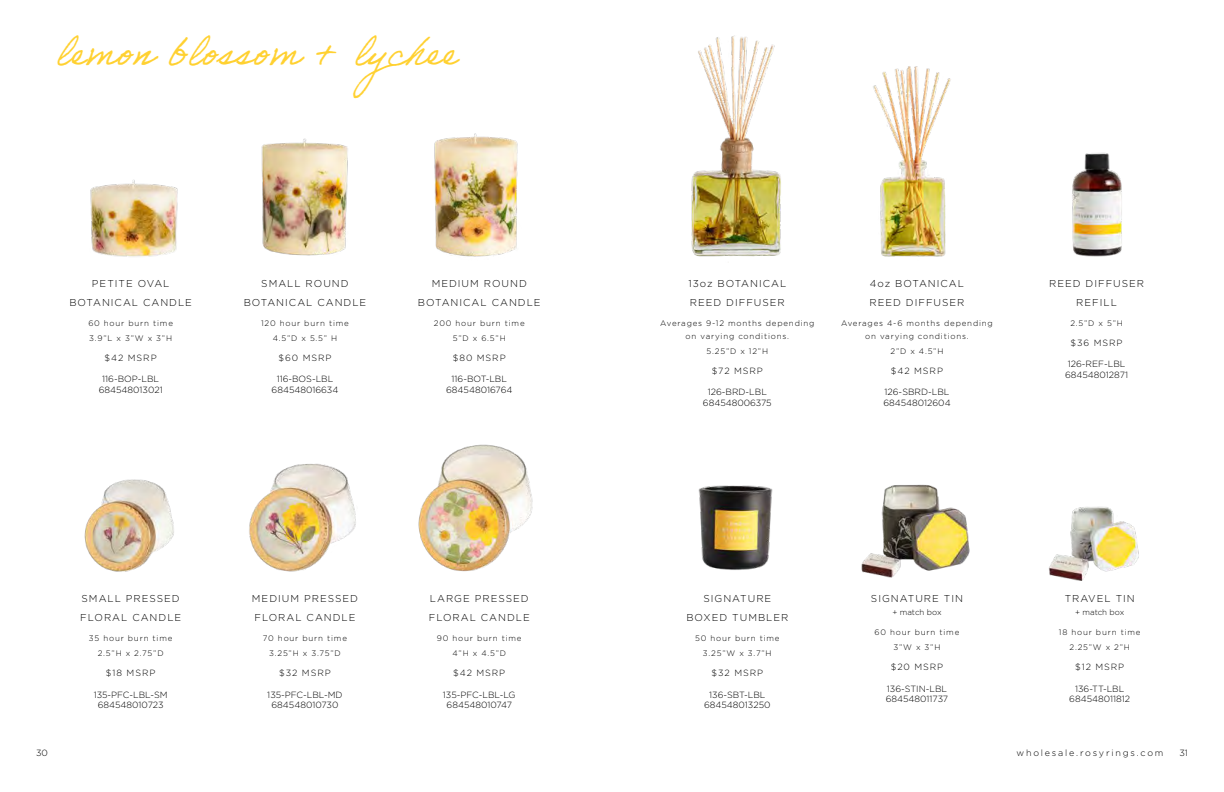
<style>
.page{position:relative;width:1224px;height:792px;background:#fff}
.page>*{position:absolute;margin:0;border:0;box-sizing:border-box;transform-origin:0 0}
.t1{font:39px "Adobe Handwriting Ernie";color:#ffd131}
.t2{font:300 10px/19px "Gotham";letter-spacing:.1em;color:#000;text-align:center}
.t3{font:300 9px/10.8px "Gotham";color:#000;text-align:center}
.t4{font:300 9px "Gotham";letter-spacing:.2em;color:#000}
.t5{font:300 8px/15px "Gotham";letter-spacing:.1em;color:#000;text-align:center}
.t6{font:300 8px "Gotham";color:#000}
.t7{font:300 8px "Gotham";letter-spacing:-.005em;color:#000}
</style>
<div class="page">
<img style="left:90px;top:179px;width:88px;height:78px">
<img style="left:261px;top:138px;width:87px;height:118px">
<img style="left:434px;top:133px;width:84px;height:124px">
<img style="left:84px;top:479px;width:90px;height:93px">
<img style="left:249px;top:463px;width:107px;height:109px">
<img style="left:418px;top:444px;width:115px;height:128px">
<img style="left:698px;top:485px;width:75px;height:85px">
<img style="left:861px;top:484px;width:109px;height:94px">
<img style="left:1048px;top:506px;width:91px;height:75px">
<img style="left:691px;top:35px;width:90px;height:222px">
<img style="left:873px;top:66px;width:78px;height:191px">
<img style="left:1072px;top:152px;width:50px;height:105px">
<h1 class="t1" style="left:56px;top:29px;width:403px">lemon blossom + lychee</h1>
<p class="t2" style="left:69px;top:273px;width:124px">PETITE OVAL<br>BOTANICAL CANDLE</p>
<p class="t5" style="left:88px;top:315px;width:86px;text-align:left">60 hour burn time<br>3.9”L x 3”W x 3”H</p>
<p class="t3" style="left:105px;top:352px;width:54px">$42 MSRP</p>
<p class="t3" style="left:99px;top:373px;width:65px">116-BOP-LBL<br>684548013021</p>
<p class="t2" style="left:244px;top:273px;width:124px">SMALL ROUND<br>BOTANICAL CANDLE</p>
<p class="t5" style="left:261px;top:315px;width:89px">120 hour burn time<br>4.5”D x 5.5” H</p>
<p class="t3" style="left:279px;top:352px;width:54px">$60 MSRP</p>
<p class="t3" style="left:272px;top:373px;width:68px">116-BOS-LBL<br>684548016634</p>
<p class="t2" style="left:418px;top:273px;width:124px">MEDIUM ROUND<br>BOTANICAL CANDLE</p>
<p class="t5" style="left:434px;top:315px;width:92px">200 hour burn time<br>5”D x 6.5”H</p>
<p class="t3" style="left:453px;top:352px;width:54px">$80 MSRP</p>
<p class="t3" style="left:446px;top:373px;width:68px">116-BOT-LBL<br>684548016764</p>
<p class="t2" style="left:80px;top:589px;width:103px;text-align:left">SMALL PRESSED<br>FLORAL CANDLE</p>
<p class="t5" style="left:89px;top:630px;width:85px">35 hour burn time<br>2.5”H x 2.75”D</p>
<p class="t3" style="left:106px;top:667px;width:51px">$18 MSRP</p>
<p class="t3" style="left:94px;top:689px;width:76px">135-PFC-LBL-SM<br>684548010723</p>
<p class="t2" style="left:252px;top:589px;width:108px;text-align:left">MEDIUM PRESSED<br>FLORAL CANDLE</p>
<p class="t5" style="left:263px;top:630px;width:86px">70 hour burn time<br>3.25”H x 3.75”D</p>
<p class="t3" style="left:279px;top:667px;width:53px">$32 MSRP</p>
<p class="t3" style="left:267px;top:689px;width:77px">135-PFC-LBL-MD<br>684548010730</p>
<p class="t2" style="left:429px;top:589px;width:103px;text-align:left">LARGE PRESSED<br>FLORAL CANDLE</p>
<p class="t5" style="left:437px;top:630px;width:86px">90 hour burn time<br>4”H x 4.5”D</p>
<p class="t3" style="left:453px;top:667px;width:54px">$42 MSRP</p>
<p class="t3" style="left:443px;top:689px;width:74px">135-PFC-LBL-LG<br>684548010747</p>
<p class="t2" style="left:688px;top:273px;width:99px;text-align:left">13oz BOTANICAL<br>REED DIFFUSER</p>
<p class="t5" style="left:660px;top:316px;width:156px;line-height:13px">Averages 9-12 months depending on varying conditions.</p>
<p class="t5" style="left:707px;top:343px;width:63px">5.25”D x 12”H</p>
<p class="t3" style="left:712px;top:365px;width:53px">$72 MSRP</p>
<p class="t3" style="left:703px;top:386px;width:70px">126-BRD-LBL<br>684548006375</p>
<p class="t2" style="left:869px;top:273px;width:97px;text-align:left">4oz BOTANICAL<br>REED DIFFUSER</p>
<p class="t5" style="left:841px;top:316px;width:153px;line-height:13px">Averages 4-6 months depending on varying conditions.</p>
<p class="t5" style="left:891px;top:343px;width:54px">2”D x 4.5”H</p>
<p class="t3" style="left:891px;top:365px;width:54px">$42 MSRP</p>
<p class="t3" style="left:883px;top:386px;width:69px;text-align:left">126-SBRD-LBL<br>684548012604</p>
<p class="t2" style="left:1049px;top:273px;width:97px">REED DIFFUSER<br>REFILL</p>
<p class="t5" style="left:1070px;top:315px;width:54px">2.5”D x 5”H</p>
<p class="t3" style="left:1071px;top:337px;width:54px">$36 MSRP</p>
<p class="t3" style="left:1065px;top:358px;width:65px">126-REF-LBL<br>684548012871</p>
<p class="t2" style="left:686px;top:589px;width:104px">SIGNATURE<br>BOXED TUMBLER</p>
<p class="t5" style="left:695px;top:630px;width:86px">50 hour burn time<br>3.25”W x 3.7”H</p>
<p class="t3" style="left:712px;top:667px;width:53px">$32 MSRP</p>
<p class="t3" style="left:704px;top:689px;width:68px">136-SBT-LBL<br>684548013250</p>
<p class="t2" style="left:871px;top:589px;width:94px">SIGNATURE TIN</p>
<p class="t6" style="left:892px;top:607px;width:51px">+ match box</p>
<p class="t5" style="left:875px;top:624px;width:86px">60 hour burn time<br>3”W x 3”H</p>
<p class="t3" style="left:891px;top:661px;width:54px">$20 MSRP</p>
<p class="t3" style="left:886px;top:683px;width:64px;text-align:left">136-STIN-LBL<br>684548011737</p>
<p class="t2" style="left:1065px;top:589px;width:72px">TRAVEL TIN</p>
<p class="t7" style="left:1075px;top:607px;width:51px">+ match box</p>
<p class="t5" style="left:1059px;top:624px;width:83px">18 hour burn time<br>2.25”W x 2”H</p>
<p class="t3" style="left:1075px;top:661px;width:51px">$12 MSRP</p>
<p class="t3" style="left:1069px;top:683px;width:62px">136-TT-LBL<br>684548011812</p>
<p class="t3" style="left:36px;top:747px;width:13px">30</p>
<p class="t4" style="left:1016px;top:747px;width:148px">wholesale.rosyrings.com</p>
<p class="t3" style="left:1179px;top:747px;width:10px">31</p>
</div>
